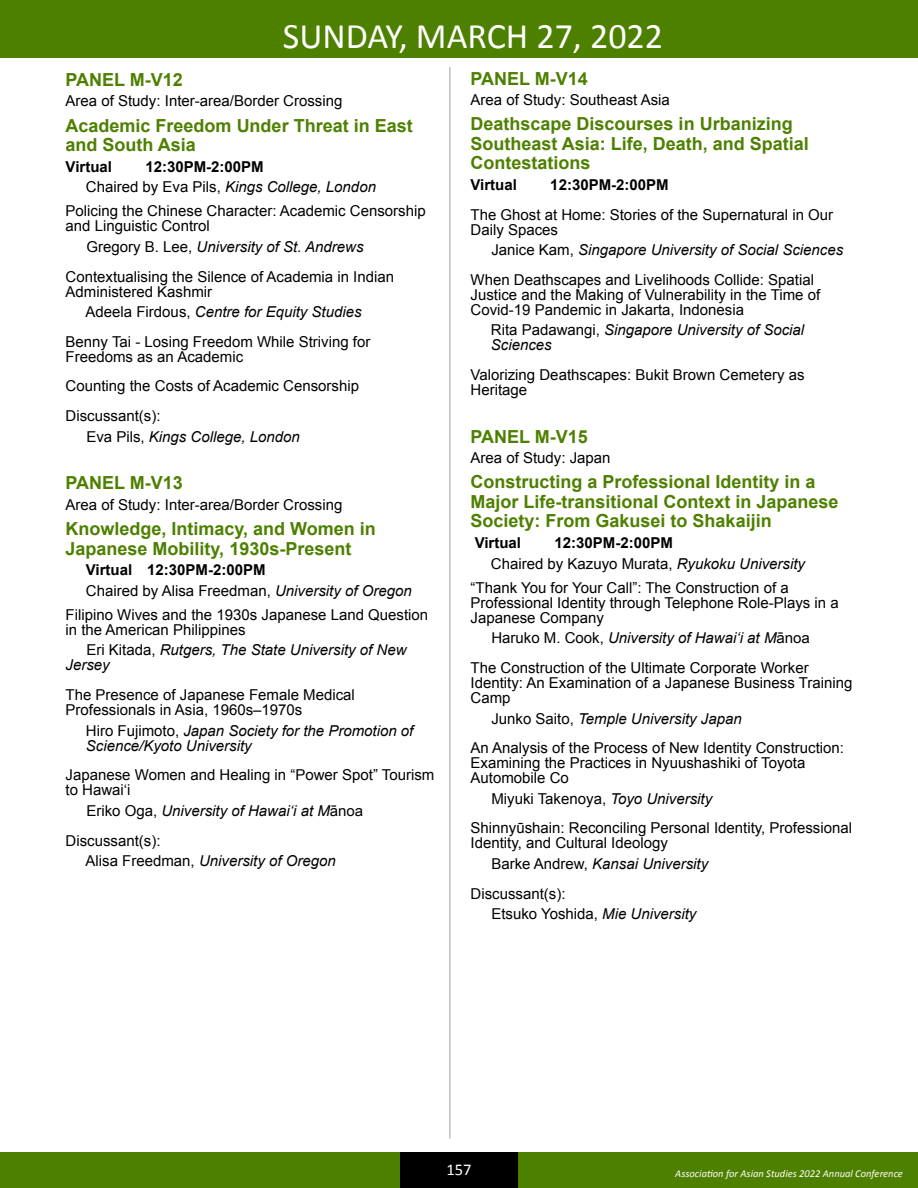
<style>
.page{position:relative;width:918px;height:1188px;background:#fff}
.page>*{position:absolute;margin:0;border:0;box-sizing:border-box;transform-origin:0 0}
.t1{font:36px "Calibri";color:#fff}
.Body_wrd_5{font:700 18px/19.5px "Arial";color:#4e8000}
.t2{font:16.5px "Calibri";color:#fff}
.Body_wrd_5-2{font:15px/15px "Arial";color:#000}
.Body_wrd_5-3{font:italic 15px/15px "Arial";color:#000}
.Body_wrd_5-4{font:700 15px "Arial";color:#000}
.t3{font:italic 10.5px "Calibri";color:#fff}
.s1{font-style:normal}
.s2{font-style:italic}
.s3{font-family:"Arial Unicode MS";font-style:normal}
</style>
<div class="page">
<div style="left:0;top:0;width:918px;height:58px;background:#4e8000"></div>
<div style="left:0;top:1152px;width:918px;height:36px;background:#4e8000"></div>
<div style="left:400px;top:1152px;width:118px;height:36px;background:#000"></div>
<hr style="left:449px;top:67px;width:2px;height:1072px;background:#bfbfbf">
<h1 class="t1" style="left:283px;top:11px;width:382px">SUNDAY, MARCH 27, 2022</h1>
<p class="Body_wrd_5" style="left:66px;top:70px;width:119px">PANEL M-V12</p>
<p class="Body_wrd_5-2" style="left:66px;top:94px;width:278px">Area of Study: Inter-area/Border Crossing</p>
<p class="Body_wrd_5" style="left:66px;top:116px;width:349px">Academic Freedom Under Threat in East and South Asia</p>
<p class="Body_wrd_5-4" style="left:66px;top:157px;width:48px">Virtual</p>
<p class="Body_wrd_5-4" style="left:145px;top:157px;width:120px">12:30PM-2:00PM</p>
<p class="Body_wrd_5-3" style="left:86px;top:180px;width:292px"><span class="s1">Chaired by Eva Pils,</span> Kings College, London</p>
<p class="Body_wrd_5-2" style="left:66px;top:204px;width:362px">Policing the Chinese Character: Academic Censorship and Linguistic Control</p>
<p class="Body_wrd_5-3" style="left:86px;top:239px;width:279px"><span class="s1">Gregory B. Lee,</span> University of St. Andrews</p>
<p class="Body_wrd_5-2" style="left:66px;top:269px;width:330px">Contextualising the Silence of Academia in Indian<br>Administered Kashmir</p>
<p class="Body_wrd_5-3" style="left:86px;top:305px;width:277px"><span class="s1">Adeela Firdous,</span> Centre for Equity Studies</p>
<p class="Body_wrd_5-2" style="left:66px;top:334px;width:306px">Benny Tai - Losing Freedom While Striving for<br>Freedoms as an Academic</p>
<p class="Body_wrd_5-2" style="left:66px;top:379px;width:295px">Counting the Costs of Academic Censorship</p>
<p class="Body_wrd_5-2" style="left:66px;top:408px;width:97px">Discussant(s):</p>
<p class="Body_wrd_5-3" style="left:86px;top:429px;width:215px"><span class="s1">Eva Pils,</span> Kings College, London</p>
<p class="Body_wrd_5" style="left:66px;top:474px;width:119px">PANEL M-V13</p>
<p class="Body_wrd_5-2" style="left:66px;top:497px;width:278px">Area of Study: Inter-area/Border Crossing</p>
<p class="Body_wrd_5" style="left:66px;top:520px;width:312px">Knowledge, Intimacy, and Women in<br>Japanese Mobility, 1930s-Present</p>
<p class="Body_wrd_5-4" style="left:86px;top:560px;width:181px">Virtual 12:30PM-2:00PM</p>
<p class="Body_wrd_5-2" style="left:86px;top:583px;width:327px">Chaired by Alisa Freedman, <span class="s2">University of Oregon</span></p>
<p class="Body_wrd_5-2" style="left:66px;top:607px;width:364px">Filipino Wives and the 1930s Japanese Land Question in the American Philippines</p>
<p class="Body_wrd_5-3" style="left:66px;top:643px;width:342px;text-indent:21px"><span class="s1">Eri Kitada,</span> Rutgers, The State University of New<br>Jersey</p>
<p class="Body_wrd_5-2" style="left:66px;top:687px;width:291px">The Presence of Japanese Female Medical<br>Professionals in Asia, 1960s–1970s</p>
<p class="Body_wrd_5-3" style="left:86px;top:723px;width:329px"><span class="s1">Hiro Fujimoto,</span> Japan Society for the Promotion of<br>Science/Kyoto University</p>
<p class="Body_wrd_5-2" style="left:66px;top:768px;width:370px">Japanese Women and Healing in “Power Spot” Tourism to Hawaiʻi</p>
<p class="Body_wrd_5-3" style="left:86px;top:803px;width:278px"><span class="s1">Eriko Oga,</span> University of Hawaiʻi at M<span class="s3">ānoa</span></p>
<p class="Body_wrd_5-2" style="left:66px;top:833px;width:97px">Discussant(s):</p>
<p class="Body_wrd_5-3" style="left:86px;top:854px;width:252px"><span class="s1">Alisa Freedman,</span> University of Oregon</p>
<p class="Body_wrd_5" style="left:471px;top:69px;width:119px">PANEL M-V14</p>
<p class="Body_wrd_5-2" style="left:471px;top:93px;width:201px">Area of Study: Southeast Asia</p>
<p class="Body_wrd_5" style="left:471px;top:115px;width:340px">Deathscape Discourses in Urbanizing<br>Southeast Asia: Life, Death, and Spatial<br>Contestations</p>
<p class="Body_wrd_5-4" style="left:471px;top:175px;width:48px">Virtual</p>
<p class="Body_wrd_5-4" style="left:550px;top:175px;width:120px">12:30PM-2:00PM</p>
<p class="Body_wrd_5-2" style="left:471px;top:207px;width:364px">The Ghost at Home: Stories of the Supernatural in Our<br>Daily Spaces</p>
<p class="Body_wrd_5-3" style="left:491px;top:243px;width:353px"><span class="s1">Janice Kam,</span> Singapore University of Social Sciences</p>
<p class="Body_wrd_5-2" style="left:471px;top:272px;width:351px">When Deathscapes and Livelihoods Collide: Spatial<br>Justice and the Making of Vulnerability in the Time of<br>Covid-19 Pandemic in Jakarta, Indonesia</p>
<p class="Body_wrd_5-3" style="left:491px;top:323px;width:315px"><span class="s1">Rita Padawangi,</span> Singapore University of Social<br>Sciences</p>
<p class="Body_wrd_5-2" style="left:471px;top:367px;width:336px">Valorizing Deathscapes: Bukit Brown Cemetery as<br>Heritage</p>
<p class="Body_wrd_5" style="left:471px;top:427px;width:119px">PANEL M-V15</p>
<p class="Body_wrd_5-2" style="left:471px;top:451px;width:142px">Area of Study: Japan</p>
<p class="Body_wrd_5" style="left:471px;top:473px;width:370px">Constructing a Professional Identity in a<br>Major Life-transitional Context in Japanese<br>Society: From Gakusei to Shakaijin</p>
<p class="Body_wrd_5-4" style="left:475px;top:533px;width:48px">Virtual</p>
<p class="Body_wrd_5-4" style="left:554px;top:533px;width:120px">12:30PM-2:00PM</p>
<p class="Body_wrd_5-2" style="left:491px;top:556px;width:316px">Chaired by Kazuyo Murata, <span class="s2">Ryukoku University</span></p>
<p class="Body_wrd_5-2" style="left:471px;top:580px;width:370px">“Thank You for Your Call”: The Construction of a<br>Professional Identity through Telephone Role-Plays in a<br>Japanese Company</p>
<p class="Body_wrd_5-3" style="left:491px;top:631px;width:320px"><span class="s1">Haruko M. Cook,</span> University of Hawaiʻi at M<span class="s3">ānoa</span></p>
<p class="Body_wrd_5-2" style="left:471px;top:660px;width:383px">The Construction of the Ultimate Corporate Worker<br>Identity: An Examination of a Japanese Business Training<br>Camp</p>
<p class="Body_wrd_5-3" style="left:491px;top:711px;width:252px"><span class="s1">Junko Saito,</span> Temple University Japan</p>
<p class="Body_wrd_5-2" style="left:471px;top:741px;width:375px">An Analysis of the Process of New Identity Construction:<br>Examining the Practices in Nyuushashiki of Toyota<br>Automobile Co</p>
<p class="Body_wrd_5-2" style="left:491px;top:791px;width:222px">Miyuki Takenoya, <span class="s2">Toyo University</span></p>
<p class="Body_wrd_5-2" style="left:471px;top:821px;width:383px">Shinnyūshain: Reconciling Personal Identity, Professional<br>Identity, and Cultural Ideology</p>
<p class="Body_wrd_5-3" style="left:491px;top:856px;width:218px"><span class="s1">Barke Andrew,</span> Kansai University</p>
<p class="Body_wrd_5-2" style="left:471px;top:886px;width:97px">Discussant(s):</p>
<p class="Body_wrd_5-2" style="left:491px;top:907px;width:207px">Etsuko Yoshida, <span class="s2">Mie University</span></p>
<p class="t2" style="left:446px;top:1158px;width:27px">157</p>
<p class="t3" style="left:675px;top:1166px;width:229px">Association for Asian Studies 2022 Annual Conference</p>
</div>
